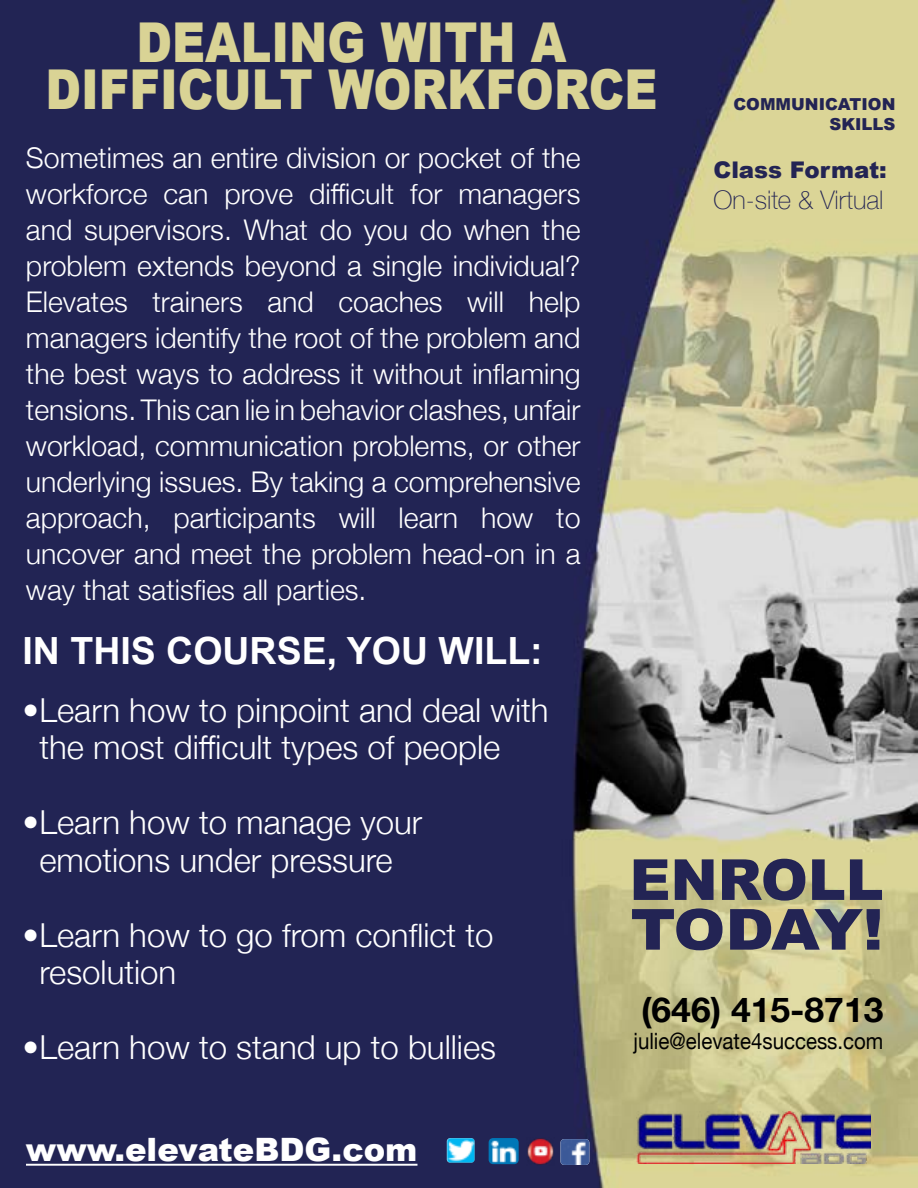
<style>
.page{position:relative;width:918px;height:1188px;background:#fff}
.page>*{position:absolute;margin:0;border:0;box-sizing:border-box;transform-origin:0 0}
.t1{font:900 56.7px/49.8px "Arial";color:#232454}
.t2{font:900 55.05px/47.4px "Arial";color:#d9d395;text-align:center;scale:.83 1}
.t3{font:700 37.5px "Arial";color:#fff}
.t4{font:700 34.2px "Helvetica Neue";color:#000;scale:1.04 1}
.t5{font:300 33px/37.5px "Helvetica Neue";color:#fff}
.t6{font:900 32.25px "Arial";color:#fff}
.t7{font:300 28.5px/36px "Helvetica Neue";color:#fff;text-align:justify}
.t8{font:100 25.65px "Helvetica Neue";color:#232454}
.t9{font:900 22.95px "Arial";color:#232454}
.t10{font:22.5px "Helvetica Neue";color:#000;scale:.91 1}
.t11{font:900 16.5px/19.8px "Arial";color:#232454;text-align:right}
</style>
<div class="page">
<img style="left:0;top:0;width:918px;height:1188px">
<img style="left:637px;top:1111px;width:234px;height:53px">
<hr style="left:26px;top:1164px;width:391px;height:2px;background:#fff">
<img style="left:560px;top:1139px;width:29px;height:26px">
<img style="left:489px;top:1138px;width:30px;height:26px">
<img style="left:447px;top:1138px;width:28px;height:25px">
<img style="left:527px;top:1138px;width:28px;height:27px">
<h2 class="t2" style="left:46px;top:17px;width:739px">DEALING WITH A<br>DIFFICULT WORKFORCE</h2>
<p class="t7" style="left:26px;top:138px;width:556px">Sometimes an entire division or pocket of the workforce can prove difficult for managers and supervisors. What do you do when the problem extends beyond a single individual?<br>Elevates trainers and coaches will help managers identify the root of the problem and the best ways to address it without inflaming tensions. This can lie in behavior clashes, unfair workload, communication problems, or other underlying issues. By taking a comprehensive approach, participants will learn how to uncover and meet the problem head-on in a way that satisfies all parties.</p>
<h3 class="t3" style="left:23px;top:626px;width:522px">IN THIS COURSE, YOU WILL:</h3>
<p class="t5" style="left:39px;top:689px;width:511px;text-indent:-17px">•Learn how to pinpoint and deal with the most difficult types of people</p>
<p class="t11" style="left:733px;top:94px;width:163px">COMMUNICATION<br>SKILLS</p>
<p class="t9" style="left:713px;top:153px;width:175px">Class Format:</p>
<p class="t8" style="left:713px;top:181px;width:172px">On-site &amp; Virtual</p>
<p class="t5" style="left:23px;top:801px;width:401px;text-align:center">•Learn how to manage your emotions under pressure</p>
<p class="t5" style="left:39px;top:914px;width:456px;text-indent:-17px">•Learn how to go from conflict to resolution</p>
<p class="t5" style="left:23px;top:1026px;width:475px">•Learn how to stand up to bullies</p>
<p class="t6" style="left:26px;top:1126px;width:393px">www.elevateBDG.com</p>
<h1 class="t1" style="left:630px;top:853px;width:255px">ENROLL<br>TODAY!</h1>
<p class="t4" style="left:641px;top:983px;width:235px">(646) 415-8713</p>
<p class="t10" style="left:633px;top:1025px;width:276px">julie@elevate4success.com</p>
</div>
